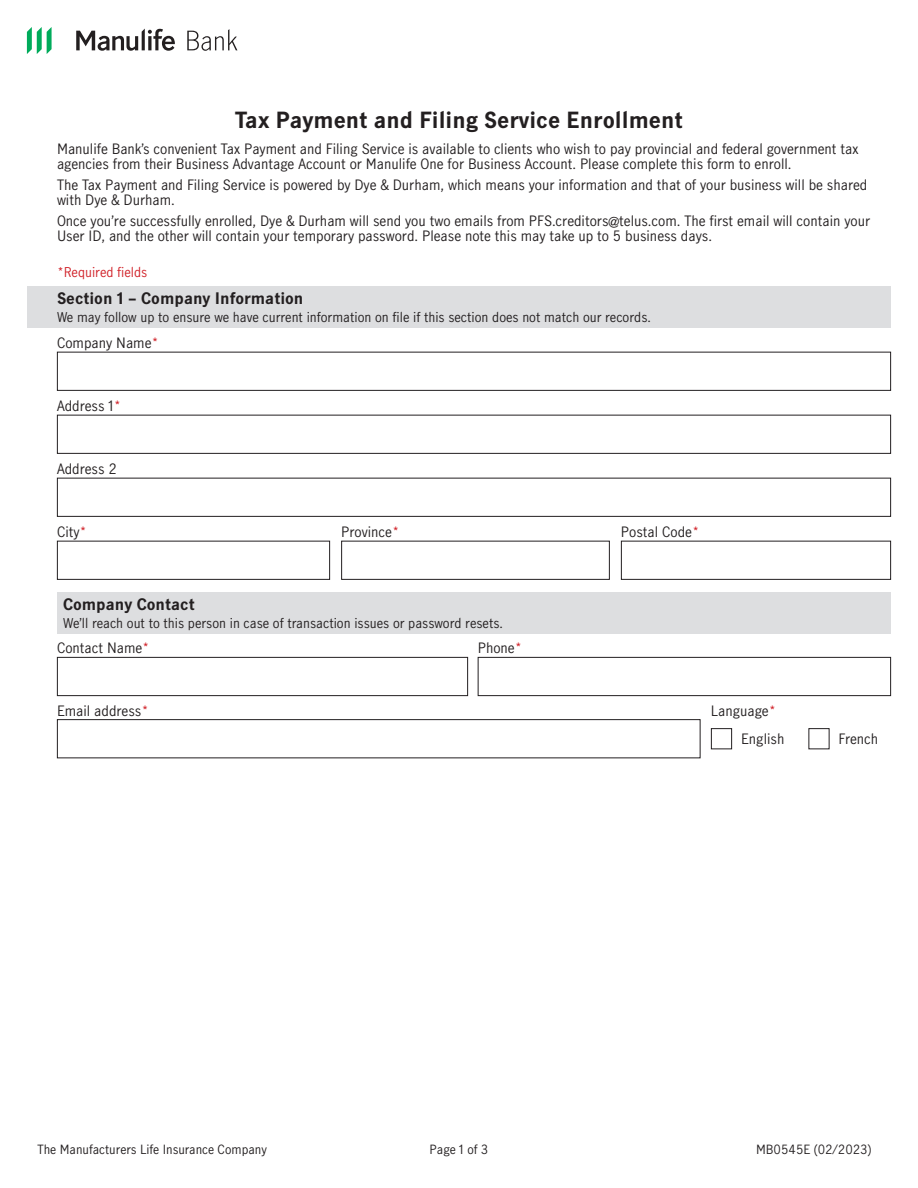
<style>
.page{position:relative;width:918px;height:1188px;background:#fff}
.page>*{position:absolute;margin:0;border:0;box-sizing:border-box;transform-origin:0 0}
.t1{font:700 21px "Manulife JH Sans";color:#231f20}
.t2{font:700 15px "Manulife JH Sans";color:#231f20}
.t3{font:13.5px/15px "Manulife JH Sans";color:#231f20}
.t4{font:12.75px "Manulife JH Sans";color:#231f20}
.t5{font:12.75px "Manulife JH Sans";color:#d1232a}
.t6{font:12px "Manulife JH Sans";color:#231f20}
.s1{color:#d1232a}
</style>
<div class="page">
<div style="left:27px;top:286px;width:864px;height:42px;background:#dddee0"></div>
<div style="left:57px;top:352px;width:834px;height:39px;border:1px solid #231f20"></div>
<div style="left:57px;top:415px;width:834px;height:39px;border:1px solid #231f20"></div>
<div style="left:57px;top:478px;width:834px;height:39px;border:1px solid #231f20"></div>
<div style="left:57px;top:541px;width:273px;height:39px;border:1px solid #231f20"></div>
<div style="left:57px;top:657px;width:411px;height:39px;border:1px solid #231f20"></div>
<div style="left:57px;top:719px;width:643px;height:39px;border:1px solid #231f20"></div>
<div style="left:478px;top:657px;width:413px;height:39px;border:1px solid #231f20"></div>
<div style="left:341px;top:541px;width:269px;height:39px;border:1px solid #231f20"></div>
<div style="left:621px;top:541px;width:270px;height:39px;border:1px solid #231f20"></div>
<div style="left:711px;top:728px;width:21px;height:21px;border:1px solid #231f20"></div>
<svg style="left:27px;top:27px;width:25px;height:27px"></svg>
<svg style="left:76px;top:29px;width:99px;height:22px"></svg>
<svg style="left:187px;top:29px;width:50px;height:22px"></svg>
<div style="left:57px;top:592px;width:834px;height:42px;background:#dddee0"></div>
<h1 class="t1" style="left:235px;top:105px;width:449px">Tax Payment and Filing Service Enrollment</h1>
<p class="t3" style="left:57px;top:140px;width:803px">Manulife Bank’s convenient Tax Payment and Filing Service is available to clients who wish to pay provincial and federal government tax agencies from their Business Advantage Account or Manulife One for Business Account. Please complete this form to enroll.</p>
<p class="t3" style="left:57px;top:176px;width:812px">The Tax Payment and Filing Service is powered by Dye &amp; Durham, which means your information and that of your business will be shared with Dye &amp; Durham.</p>
<p class="t3" style="left:57px;top:212px;width:815px">Once you’re successfully enrolled, Dye &amp; Durham will send you two emails from PFS.creditors@telus.com. The first email will contain your<br>User ID, and the other will contain your temporary password. Please note this may take up to 5 business days.</p>
<p class="t5" style="left:57px;top:263px;width:92px">*Required fields</p>
<p class="t2" style="left:57px;top:287px;width:248px">Section 1 – Company Information</p>
<p class="t3" style="left:57px;top:335px;width:103px">Company Name<span class="s1">*</span></p>
<p class="t4" style="left:57px;top:308px;width:595px">We may follow up to ensure we have current information on file if this section does not match our records.</p>
<p class="t3" style="left:57px;top:398px;width:66px">Address 1<span class="s1">*</span></p>
<p class="t3" style="left:57px;top:461px;width:61px">Address 2</p>
<p class="t3" style="left:57px;top:524px;width:31px">City<span class="s1">*</span></p>
<p class="t2" style="left:63px;top:593px;width:133px">Company Contact</p>
<p class="t3" style="left:341px;top:524px;width:60px">Province<span class="s1">*</span></p>
<p class="t3" style="left:621px;top:524px;width:80px">Postal Code<span class="s1">*</span></p>
<p class="t4" style="left:63px;top:614px;width:442px">We’ll reach out to this person in case of transaction issues or password resets.</p>
<p class="t3" style="left:57px;top:640px;width:94px">Contact Name<span class="s1">*</span></p>
<p class="t3" style="left:478px;top:640px;width:46px">Phone<span class="s1">*</span></p>
<p class="t3" style="left:57px;top:702px;width:93px">Email address<span class="s1">*</span></p>
<p class="t3" style="left:711px;top:702px;width:67px">Language<span class="s1">*</span></p>
<p class="t3" style="left:741px;top:731px;width:45px">English</p>
<p class="t3" style="left:838px;top:731px;width:41px">French</p>
<p class="t6" style="left:38px;top:1141px;width:231px">The Manufacturers Life Insurance Company</p>
<p class="t6" style="left:430px;top:1141px;width:60px">Page 1 of 3</p>
<p class="t6" style="left:756px;top:1141px;width:117px">MB0545E (02/2023)</p>
</div>
